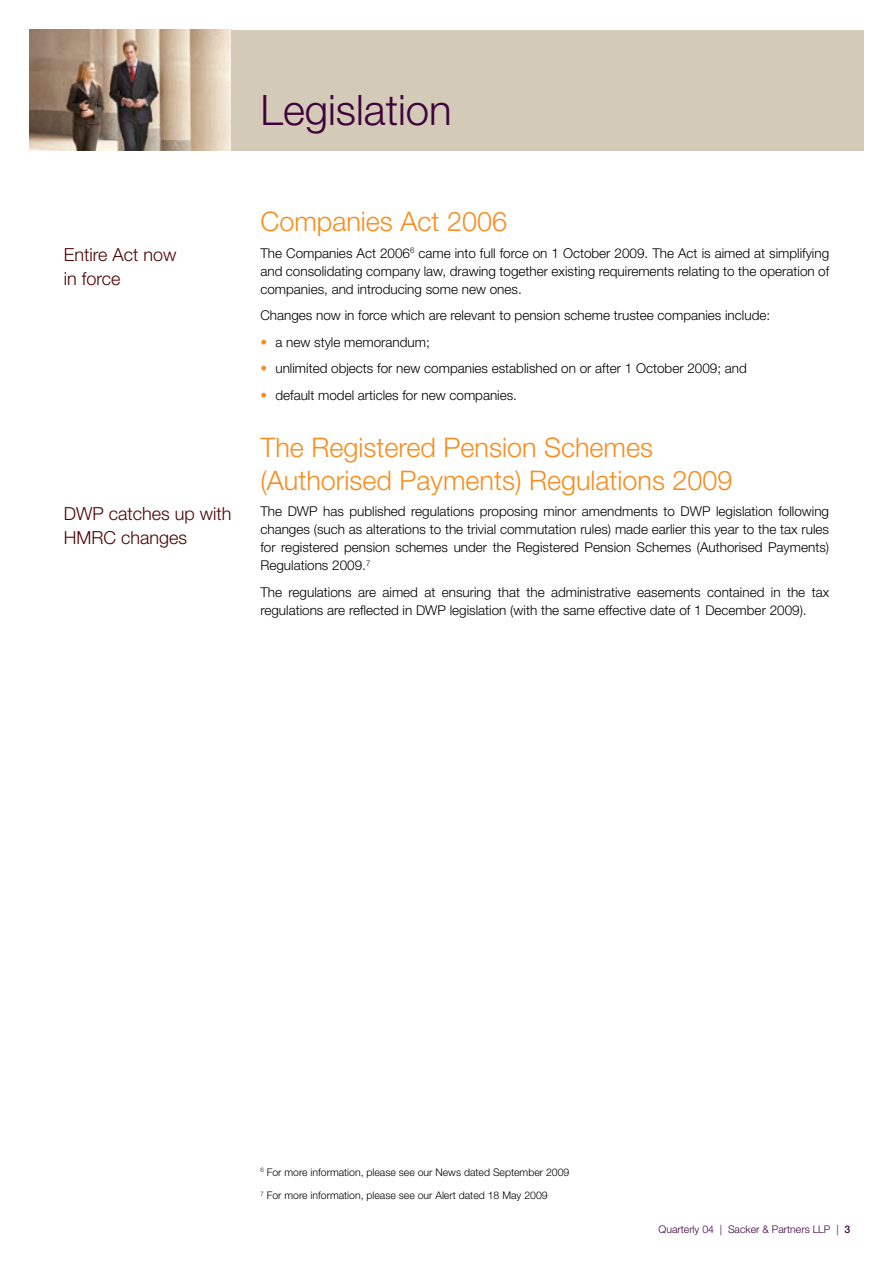
<style>
.page{position:relative;width:893px;height:1263px;background:#fff}
.page>*{position:absolute;margin:0;border:0;box-sizing:border-box;transform-origin:0 0}
.t1{font:300 42px "Helvetica Neue";color:#3f003d}
.t2{font:300 27px/32.4px "Helvetica Neue";color:#f78d1e}
.t3{font:300 18px/24px "Helvetica Neue";color:#490400}
.t4{font:300 13.5px/18px "Helvetica Neue";color:#000;text-align:justify}
.t5{font:300 10.5px "Helvetica Neue";color:#000}
.t6{font:300 10.5px "Helvetica Neue";color:#3f003d}
.s1{color:#f78d1e}
.s2{font-weight:500}
</style>
<div class="page">
<img style="left:30px;top:30px;width:201px;height:120px">
<div style="left:231px;top:30px;width:632px;height:120px;background:#d3cab7"></div>
<h1 class="t1" style="left:260px;top:85px;width:193px">Legislation</h1>
<h3 class="t3" style="left:64px;top:242px;width:114px">Entire Act now in force</h3>
<h3 class="t3" style="left:64px;top:501px;width:169px">DWP catches up with<br>HMRC changes</h3>
<h2 class="t2" style="left:260px;top:205px;width:248px">Companies Act 2006</h2>
<p class="t4" style="left:260px;top:243px;width:570px">The Companies Act 2006<sup>6</sup> came into full force on 1 October 2009. The Act is aimed at simplifying and consolidating company law, drawing together existing requirements relating to the operation of companies, and introducing some new ones.</p>
<p class="t4" style="left:260px;top:306px;width:511px">Changes now in force which are relevant to pension scheme trustee companies include:</p>
<p class="t4" style="left:260px;top:332px;width:171px"><span class="s1">•</span> a new style memorandum;</p>
<p class="t4" style="left:260px;top:359px;width:488px"><span class="s1">•</span> unlimited objects for new companies established on or after 1 October 2009; and</p>
<p class="t4" style="left:260px;top:385px;width:258px"><span class="s1">•</span> default model articles for new companies.</p>
<h2 class="t2" style="left:260px;top:431px;width:474px">The Registered Pension Schemes (Authorised Payments) Regulations 2009</h2>
<p class="t4" style="left:260px;top:502px;width:570px">The DWP has published regulations proposing minor amendments to DWP legislation following changes (such as alterations to the trivial commutation rules) made earlier this year to the tax rules for registered pension schemes under the Registered Pension Schemes (Authorised Payments)<br>Regulations 2009.<sup>7</sup></p>
<p class="t4" style="left:260px;top:583px;width:570px">The regulations are aimed at ensuring that the administrative easements contained in the tax regulations are reflected in DWP legislation (with the same effective date of 1 December 2009).</p>
<p class="t5" style="left:260px;top:1165px;width:310px"><sup>6</sup> For more information, please see our News dated September 2009</p>
<p class="t5" style="left:260px;top:1189px;width:289px"><sup>7</sup> For more information, please see our Alert dated 18 May 2009</p>
<p class="t6" style="left:659px;top:1223px;width:193px">Quarterly 04 | Sacker &amp; Partners LLP | <span class="s2">3</span></p>
</div>
